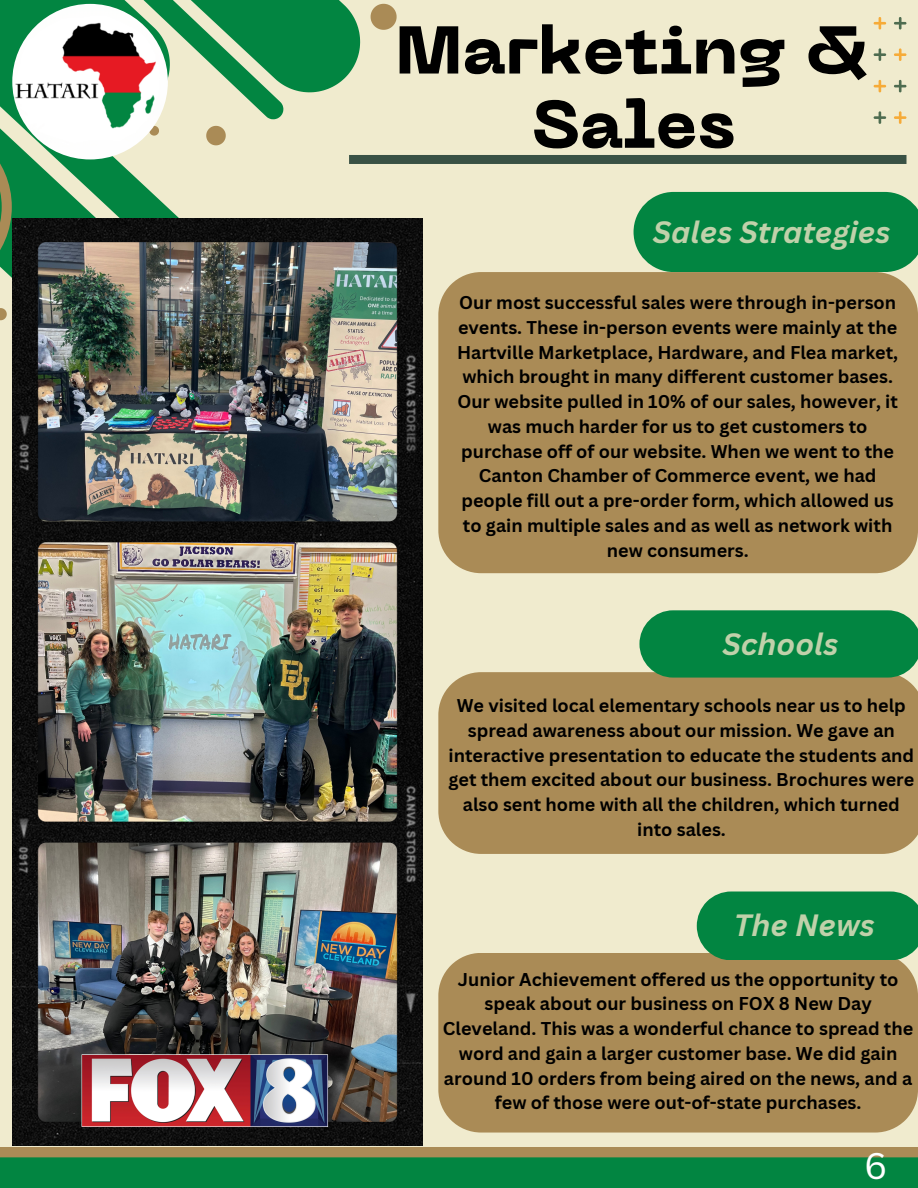
<style>
.page{position:relative;width:918px;height:1188px;background:#f0ebce}
.page>*{position:absolute;margin:0;border:0;box-sizing:border-box;transform-origin:0 0}
.t1{font:800 66.9px/74.2px "PP Neue Machina";color:#000;text-align:center}
.t2{font:36px "Canva Sans";color:#fff}
.t3{font:italic 700 30px "Canva Sans";color:#c0d1aa}
.t4{font:700 18px/24.8px "Canva Sans";color:#000;text-align:center}
</style>
<div class="page">
<div style="left:349px;top:155px;width:557px;height:9px;background:#395144"></div>
<svg style="left:0;top:0;width:360px;height:219px"></svg>
<svg style="left:0;top:59px;width:173px;height:262px;fill:#028541"></svg>
<svg style="left:0;top:121px;width:12px;height:172px"></svg>
<svg style="left:371px;top:4px;width:26px;height:26px"></svg>
<svg style="left:0;top:308px;width:7px;height:12px"></svg>
<svg style="left:206px;top:126px;width:20px;height:19px"></svg>
<svg style="left:149px;top:126px;width:10px;height:10px"></svg>
<svg style="left:874px;top:111px;width:12px;height:13px"></svg>
<svg style="left:874px;top:80px;width:12px;height:12px"></svg>
<svg style="left:874px;top:48px;width:12px;height:13px"></svg>
<svg style="left:874px;top:17px;width:12px;height:13px"></svg>
<svg style="left:894px;top:111px;width:12px;height:13px"></svg>
<svg style="left:894px;top:80px;width:12px;height:12px"></svg>
<svg style="left:894px;top:48px;width:12px;height:13px"></svg>
<svg style="left:894px;top:17px;width:12px;height:13px"></svg>
<svg style="left:0;top:1147px;width:918px;height:41px"></svg>
<div style="left:634px;top:192px;width:284px;height:80px;background:#028541"></div>
<img style="left:12px;top:4px;width:156px;height:155px;border-radius:50%">
<div style="left:438px;top:272px;width:480px;height:301px;background:#aa8b56"></div>
<div style="left:438px;top:672px;width:480px;height:182px;background:#aa8b56"></div>
<svg style="left:639px;top:610px;width:279px;height:68px"></svg>
<div style="left:438px;top:953px;width:480px;height:180px;background:#aa8b56"></div>
<div style="left:697px;top:892px;width:221px;height:68px;background:#028541"></div>
<img style="left:12px;top:219px;width:410px;height:926px">
<img style="left:78px;top:1035px;width:251px;height:107px">
<p class="t1" style="left:396px;top:20px;width:477px">Marketing &amp;<br>Sales</p>
<p class="t3" style="left:653px;top:211px;width:239px">Sales Strategies</p>
<p class="t4" style="left:457px;top:290px;width:443px">Our most successful sales were through in-person events. These in-person events were mainly at the Hartville Marketplace, Hardware, and Flea market, which brought in many different customer bases.<br>Our website pulled in 10% of our sales, however, it was much harder for us to get customers to purchase off of our website. When we went to the Canton Chamber of Commerce event, we had people fill out a pre-order form, which allowed us to gain multiple sales and as well as network with new consumers.</p>
<p class="t3" style="left:723px;top:623px;width:117px">Schools</p>
<h2 class="t4" style="left:448px;top:693px;width:467px">We visited local elementary schools near us to help spread awareness about our mission. We gave an interactive presentation to educate the students and get them excited about our business. Brochures were also sent home with all the children, which turned into sales.</h2>
<p class="t3" style="left:734px;top:904px;width:142px">The News</p>
<p class="t4" style="left:443px;top:966px;width:472px">Junior Achievement offered us the opportunity to speak about our business on FOX 8 New Day Cleveland. This was a wonderful chance to spread the word and gain a larger customer base. We did gain around 10 orders from being aired on the news, and a few of those were out-of-state purchases.</p>
<h2 class="t2" style="left:864px;top:1141px;width:25px">6</h2>
</div>
